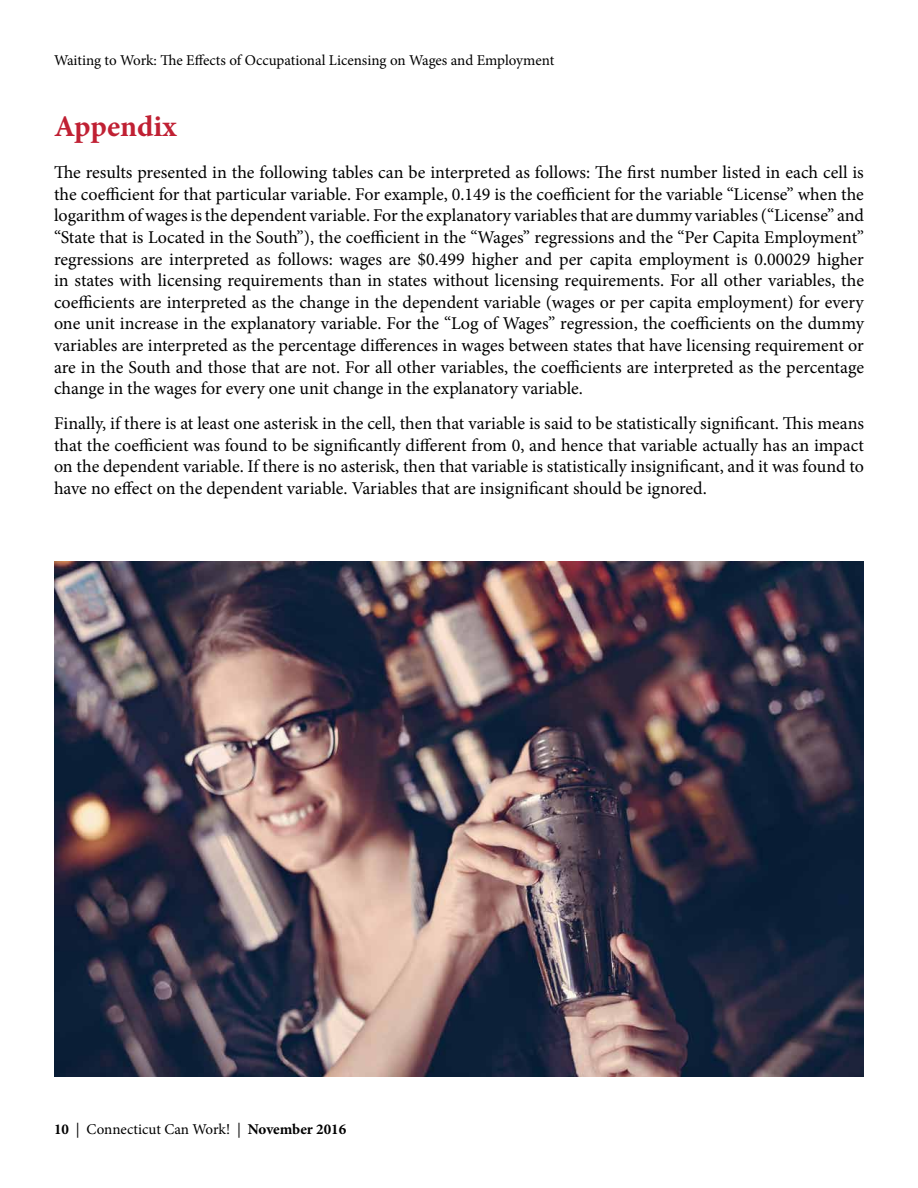
<style>
.page{position:relative;width:918px;height:1188px;background:#fff}
.page>*{position:absolute;margin:0;border:0;box-sizing:border-box;transform-origin:0 0}
.t1{font:700 30px "Minion Pro";color:#c02033}
.t2{font:18px/21.6px "Minion Pro";letter-spacing:-.005em;color:#000;text-align:justify}
.t3{font:15px "Minion Pro";letter-spacing:-.005em;color:#000}
.s1{font-weight:700}
</style>
<div class="page">
<img style="left:54px;top:561px;width:810px;height:516px">
<p class="t3" style="left:54px;top:50px;width:502px">Waiting to Work: The Effects of Occupational Licensing on Wages and Employment</p>
<h1 class="t1" style="left:54px;top:106px;width:124px">Appendix</h1>
<p class="t2" style="left:54px;top:162px;width:812px">The results presented in the following tables can be interpreted as follows: The first number listed in each cell is the coefficient for that particular variable. For example, 0.149 is the coefficient for the variable “License” when the logarithm of wages is the dependent variable. For the explanatory variables that are dummy variables (“License” and “State that is Located in the South”), the coefficient in the “Wages” regressions and the “Per Capita Employment” regressions are interpreted as follows: wages are $0.499 higher and per capita employment is 0.00029 higher in states with licensing requirements than in states without licensing requirements. For all other variables, the coefficients are interpreted as the change in the dependent variable (wages or per capita employment) for every one unit increase in the explanatory variable. For the “Log of Wages” regression, the coefficients on the dummy variables are interpreted as the percentage differences in wages between states that have licensing requirement or are in the South and those that are not. For all other variables, the coefficients are interpreted as the percentage change in the wages for every one unit change in the explanatory variable.</p>
<p class="t2" style="left:54px;top:413px;width:811px">Finally, if there is at least one asterisk in the cell, then that variable is said to be statistically significant. This means that the coefficient was found to be significantly different from 0, and hence that variable actually has an impact on the dependent variable. If there is no asterisk, then that variable is statistically insignificant, and it was found to have no effect on the dependent variable. Variables that are insignificant should be ignored.</p>
<p class="t3" style="left:54px;top:1119px;width:294px"><span class="s1">10</span> | Connecticut Can Work! | <span class="s1">November 2016</span></p>
</div>
